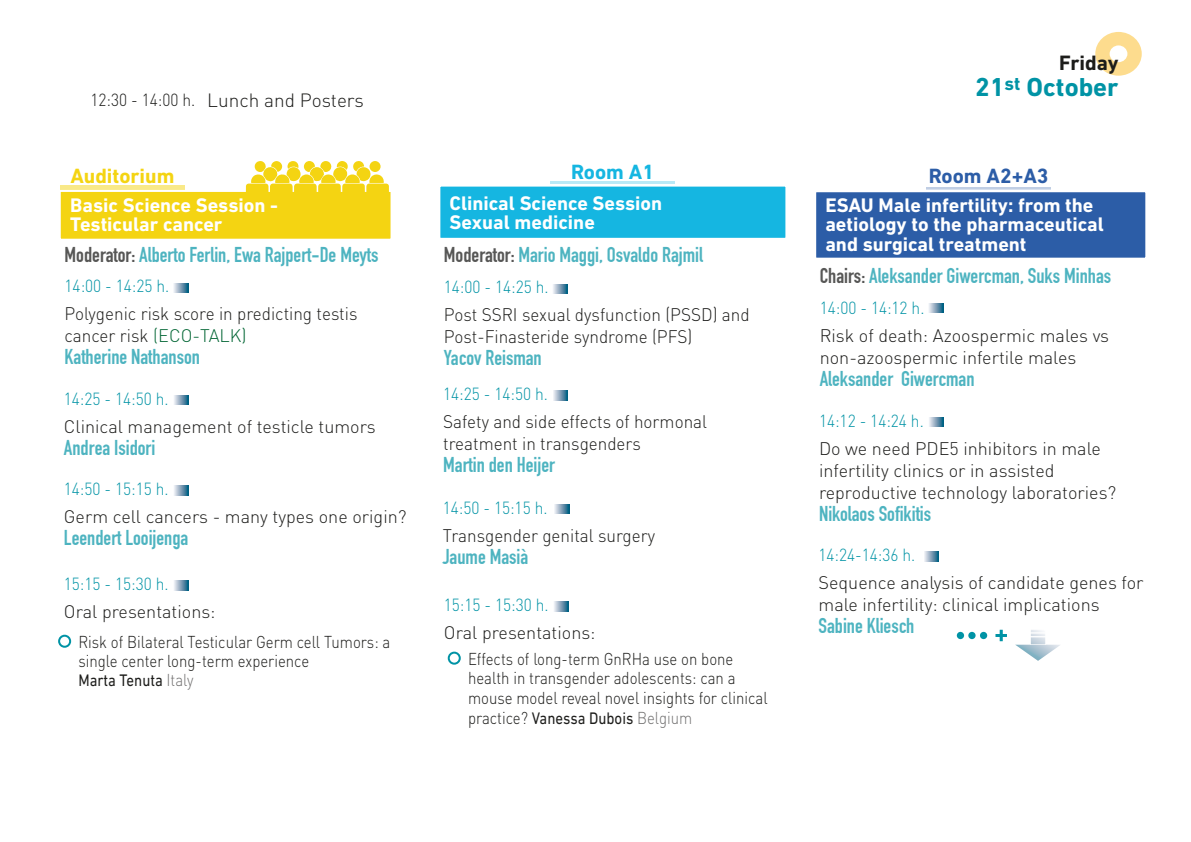
<style>
.page{position:relative;width:1191px;height:842px;background:#fff}
.page>*{position:absolute;margin:0;border:0;box-sizing:border-box;transform-origin:0 0}
.t1{font:700 26.4px "DIN Next LT Pro";color:#0093a5}
.t2{font:700 21.2px "DIN Next LT Pro";color:#1d1d1b}
.t3{font:21px "DIN Engschrift";color:rgb(0 147 165/.7)}
.t4{font:700 21px "DIN Next LT Pro";color:#f4d412}
.t5{font:700 21px "DIN Next LT Pro";color:#2c5da7}
.t6{font:700 21px "DIN Next LT Pro";color:#15b6e1}
.t7{font:700 20px/19.6px "DIN Next LT Pro";color:#fff}
.t8{font:300 19px "DIN Pro";color:#1d1d1b}
.t9{font:300 18px/22px "DIN Pro";color:#1d1d1b}
.t10{font:300 18px/22px "DIN Pro";color:#1d1d1b;scale:.95 1}
.t11{font:300 17.4px "DIN Pro";color:#0093a5;scale:.9 1}
.t12{font:300 17px/19.6px "DIN Pro";color:#1d1d1b;scale:.88 1}
.t13{font:17px "DIN Next LT Pro";color:#1d1d1b;scale:.88 1}
.s1{font-size:17.4px}
.s2{color:#575756}
.s3{color:#006533}
.s4{font-family:"DIN Pro";font-weight:300;color:#706f6f}
.s5{font-family:"DIN Pro";font-weight:300}
</style>
<div class="page">
<div style="left:551px;top:181px;width:124px;height:26px;background:#b9e9f6"></div>
<div style="left:438px;top:184px;width:350px;height:56px;background:#15b6e1;border:3px solid #fff"></div>
<div style="left:61px;top:185px;width:124px;height:26px;background:#f9e988"></div>
<svg style="left:1095px;top:32px;width:46px;height:44px"></svg>
<div style="left:59px;top:190px;width:333px;height:51px;background:#f4d412;border:2px solid #fff"></div>
<svg style="left:174px;top:283px;width:14px;height:10px"></svg>
<svg style="left:174px;top:395px;width:15px;height:10px"></svg>
<svg style="left:174px;top:485px;width:15px;height:10px"></svg>
<svg style="left:174px;top:581px;width:15px;height:9px"></svg>
<svg style="left:554px;top:601px;width:14px;height:10px"></svg>
<svg style="left:553px;top:284px;width:14px;height:10px"></svg>
<svg style="left:553px;top:391px;width:15px;height:9px"></svg>
<svg style="left:554px;top:504px;width:15px;height:10px"></svg>
<div style="left:926px;top:187px;width:124px;height:25px;background:#cbd7e9"></div>
<svg style="left:929px;top:303px;width:14px;height:10px"></svg>
<svg style="left:929px;top:417px;width:14px;height:10px"></svg>
<svg style="left:924px;top:552px;width:15px;height:9px"></svg>
<div style="left:813px;top:190px;width:335px;height:70px;background:#2c5da7;border:3px solid #fff"></div>
<svg style="left:995px;top:630px;width:12px;height:11px"></svg>
<svg style="left:1015px;top:630px;width:45px;height:31px"></svg>
<div style="left:956px;top:632px;width:8px;height:7px;background:#0093a5;border-radius:50%"></div>
<div style="left:968px;top:632px;width:7px;height:7px;background:#0093a5;border-radius:50%"></div>
<div style="left:980px;top:632px;width:7px;height:7px;background:#0093a5;border-radius:50%"></div>
<div style="left:58px;top:635px;width:13px;height:13px;border:2px solid #0093a5;border-radius:50%"></div>
<div style="left:448px;top:652px;width:13px;height:13px;border:2px solid #0093a5;border-radius:50%"></div>
<svg style="left:246px;top:161px;width:143px;height:32px"></svg>
<p class="t8" style="left:91px;top:87px;width:275px"><span class="s1">12:30 - 14:00 h.</span> Lunch and Posters</p>
<p class="t2" style="left:1059px;top:51px;width:61px">Friday</p>
<h1 class="t1" style="left:975px;top:71px;width:145px">21<sup>st</sup> October</h1>
<p class="t6" style="left:571px;top:160px;width:84px">Room A1</p>
<p class="t4" style="left:70px;top:164px;width:105px">Auditorium</p>
<p class="t5" style="left:928px;top:164px;width:121px">Room A2+A3</p>
<p class="t7" style="left:70px;top:195px;width:209px">Basic Science Session -<br>Testicular cancer</p>
<p class="t3" style="left:65px;top:242px;width:315px"><span class="s2">Moderator:</span> Alberto Ferlin, Ewa Rajpert-De Meyts</p>
<p class="t11" style="left:65px;top:274px;width:118px">14:00 - 14:25 h.</p>
<p class="t10" style="left:65px;top:302px;width:310px">Polygenic risk score in predicting testis cancer risk <span class="s3">(ECO-TALK)</span></p>
<p class="t3" style="left:65px;top:344px;width:137px">Katherine Nathanson</p>
<p class="t11" style="left:64px;top:387px;width:118px">14:25 - 14:50 h.</p>
<p class="t9" style="left:64px;top:415px;width:313px">Clinical management of testicle tumors</p>
<p class="t3" style="left:64px;top:435px;width:93px">Andrea Isidori</p>
<p class="t11" style="left:64px;top:477px;width:118px">14:50 - 15:15 h.</p>
<p class="t9" style="left:64px;top:505px;width:344px">Germ cell cancers - many types one origin?</p>
<p class="t3" style="left:64px;top:525px;width:126px">Leendert Looijenga</p>
<p class="t11" style="left:64px;top:572px;width:118px">15:15 - 15:30 h.</p>
<p class="t9" style="left:64px;top:600px;width:153px">Oral presentations:</p>
<p class="t12" style="left:78px;top:631px;width:356px">Risk of Bilateral Testicular Germ cell Tumors: a single center long-term experience</p>
<p class="t13" style="left:78px;top:671px;width:132px">Marta Tenuta <span class="s4">Italy</span></p>
<p class="t7" style="left:449px;top:193px;width:214px">Clinical Science Session<br>Sexual medicine</p>
<p class="t3" style="left:444px;top:242px;width:260px"><span class="s2">Moderator:</span> Mario Maggi, Osvaldo Rajmil</p>
<p class="t11" style="left:444px;top:275px;width:118px">14:00 - 14:25 h.</p>
<p class="t10" style="left:444px;top:303px;width:323px">Post SSRI sexual dysfunction (PSSD) and<br>Post-Finasteride syndrome (PFS)</p>
<p class="t3" style="left:444px;top:345px;width:99px">Yacov Reisman</p>
<p class="t11" style="left:443px;top:382px;width:118px">14:25 - 14:50 h.</p>
<p class="t10" style="left:443px;top:410px;width:279px">Safety and side effects of hormonal treatment in transgenders</p>
<p class="t3" style="left:443px;top:453px;width:113px">Martin den Heijer</p>
<p class="t11" style="left:443px;top:495px;width:118px">14:50 - 15:15 h.</p>
<p class="t10" style="left:443px;top:523px;width:225px">Transgender genital surgery</p>
<p class="t3" style="left:443px;top:544px;width:87px">Jaume Masià</p>
<p class="t11" style="left:444px;top:593px;width:118px">15:15 - 15:30 h.</p>
<p class="t9" style="left:444px;top:621px;width:153px">Oral presentations:</p>
<p class="t12" style="left:468px;top:648px;width:342px">Effects of long-term GnRHa use on bone health in transgender adolescents: can a mouse model reveal novel insights for clinical</p>
<p class="t13" style="left:468px;top:708px;width:256px"><span class="s5">practice?</span> Vanessa Dubois <span class="s4">Belgium</span></p>
<p class="t7" style="left:825px;top:195px;width:280px">ESAU Male infertility: from the aetiology to the pharmaceutical and surgical treatment</p>
<p class="t3" style="left:819px;top:264px;width:293px"><span class="s2">Chairs:</span> Aleksander Giwercman, Suks Minhas</p>
<p class="t11" style="left:819px;top:296px;width:118px">14:00 - 14:12 h.</p>
<p class="t9" style="left:819px;top:323px;width:291px">Risk of death: Azoospermic males vs non-azoospermic infertile males</p>
<p class="t3" style="left:819px;top:366px;width:156px">Aleksander Giwercman</p>
<p class="t11" style="left:819px;top:409px;width:118px">14:12 - 14:24 h.</p>
<p class="t9" style="left:819px;top:436px;width:299px">Do we need PDE5 inhibitors in male infertility clinics or in assisted reproductive technology laboratories?</p>
<p class="t3" style="left:819px;top:501px;width:114px">Nikolaos Sofikitis</p>
<p class="t11" style="left:818px;top:543px;width:109px">14:24-14:36 h.</p>
<p class="t9" style="left:818px;top:571px;width:326px">Sequence analysis of candidate genes for male infertility: clinical implications</p>
<p class="t3" style="left:818px;top:613px;width:97px">Sabine Kliesch</p>
</div>
